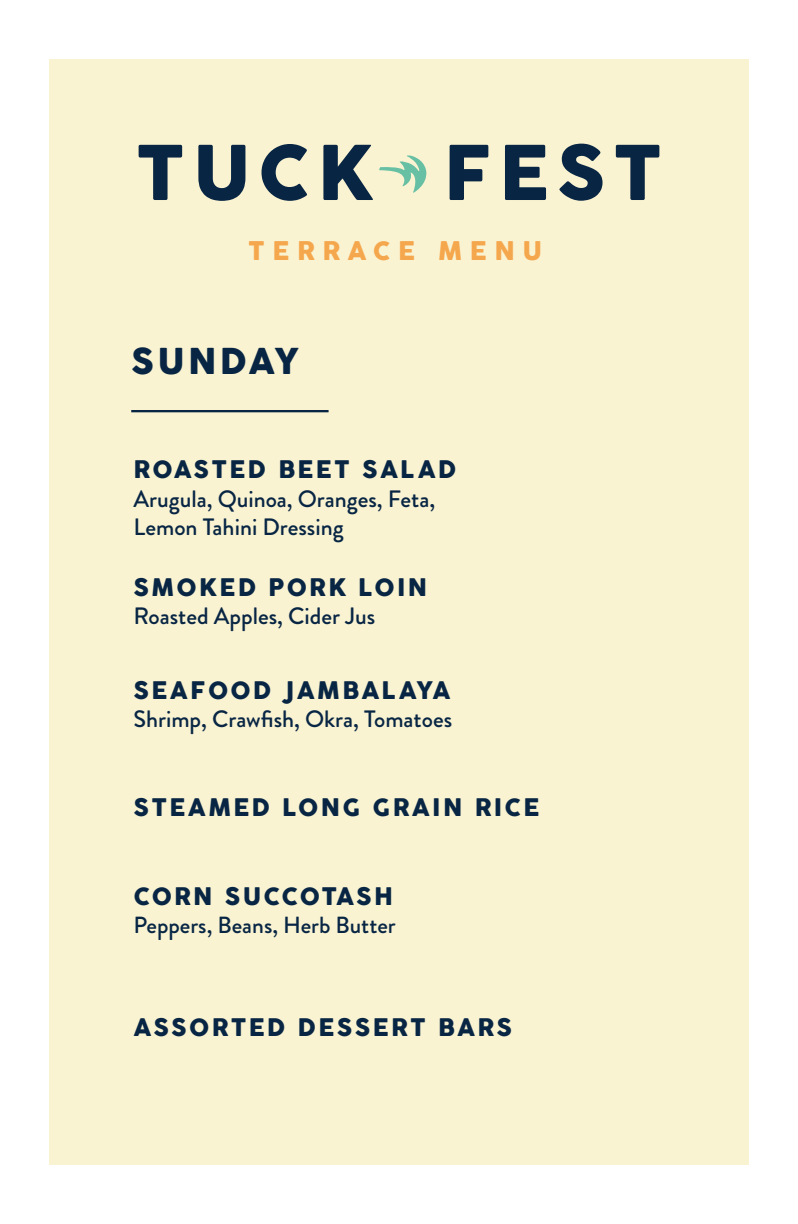
<style>
.page{position:relative;width:798px;height:1224px;background:#fff}
.page>*{position:absolute;margin:0;border:0;box-sizing:border-box;transform-origin:0 0}
.t1{font:35px "COCOGOOSE";letter-spacing:.1em;color:#082644}
.t2{font:25.2px "COCOGOOSE";letter-spacing:.3em;color:#f5a74d}
.t3{font:500 23.6px/28.4px "Brandon Grotesque";color:#082644}
.t4{font:23.6px "COCOGOOSE";letter-spacing:.1em;color:#082644}
.t5{font:23.6px "COCOGOOSE";letter-spacing:.07em;color:#082644}
.t6{font:500 23.4px "Brandon Grotesque";color:#082644}
</style>
<div class="page">
<div style="left:49px;top:59px;width:700px;height:1106px;background:#faf3d2"></div>
<svg style="left:139px;top:145px;width:43px;height:55px"></svg>
<svg style="left:198px;top:145px;width:47px;height:56px"></svg>
<svg style="left:261px;top:144px;width:46px;height:57px"></svg>
<svg style="left:323px;top:145px;width:50px;height:55px"></svg>
<svg style="left:450px;top:145px;width:38px;height:55px"></svg>
<svg style="left:505px;top:145px;width:41px;height:55px"></svg>
<svg style="left:559px;top:144px;width:43px;height:57px"></svg>
<svg style="left:616px;top:145px;width:43px;height:55px"></svg>
<svg style="left:379px;top:155px;width:48px;height:38px"></svg>
<hr style="left:131px;top:410px;width:198px;height:2px;background:#082644">
<p class="t2" style="left:248px;top:232px;width:295px">TERRACE MENU</p>
<h1 class="t1" style="left:131px;top:335px;width:169px">SUNDAY</h1>
<p class="t4" style="left:134px;top:452px;width:324px">ROASTED BEET SALAD</p>
<p class="t3" style="left:134px;top:485px;width:303px">Arugula, Quinoa, Oranges, Feta,<br>Lemon Tahini Dressing</p>
<p class="t4" style="left:134px;top:569px;width:295px">SMOKED PORK LOIN</p>
<p class="t3" style="left:134px;top:602px;width:243px">Roasted Apples, Cider Jus</p>
<p class="t4" style="left:134px;top:672px;width:318px">SEAFOOD JAMBALAYA</p>
<p class="t3" style="left:134px;top:705px;width:320px">Shrimp, Crawfish, Okra, Tomatoes</p>
<p class="t4" style="left:134px;top:789px;width:407px">STEAMED LONG GRAIN RICE</p>
<p class="t5" style="left:134px;top:879px;width:261px">CORN SUCCOTASH</p>
<p class="t6" style="left:134px;top:909px;width:264px">Peppers, Beans, Herb Butter</p>
<p class="t4" style="left:134px;top:1010px;width:380px">ASSORTED DESSERT BARS</p>
</div>
